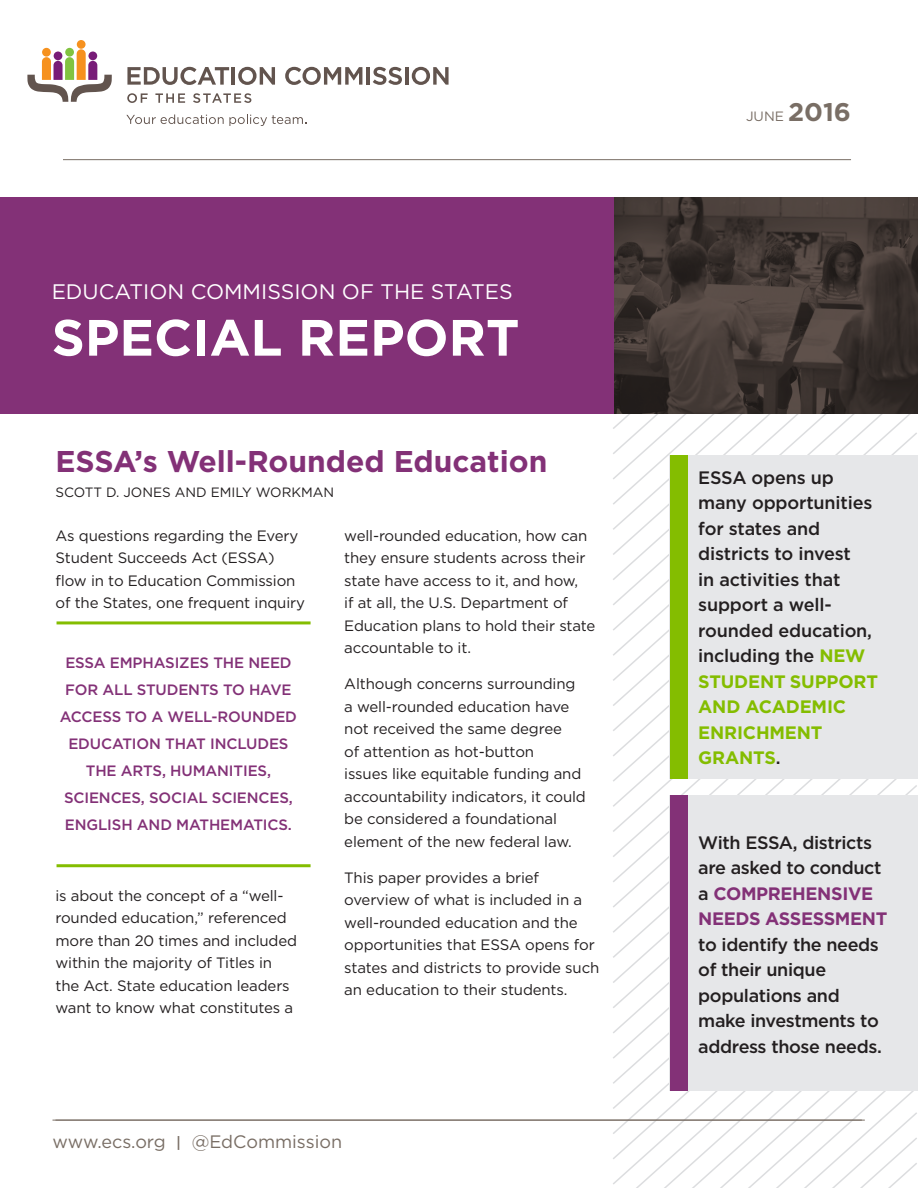
<style>
.page{position:relative;width:918px;height:1188px;background:#fff}
.page>*{position:absolute;margin:0;border:0;box-sizing:border-box;transform-origin:0 0}
.t1{font:700 51px "Gotham";color:#fff}
.Purple_title{font:700 30px "Gotham";color:#833177}
.t2{font:21px "Gotham";color:#fff}
.text_boxes{font:500 18px/25.5px "Gotham";letter-spacing:-.02em;color:#231f20}
.t3{font:18px "Gotham";color:#796e65}
.BODY_10_15{font:15px/22.5px "Gotham";letter-spacing:-.01em;color:#231f20}
.text_boxes-2{font:500 15px/27px "Gotham";letter-spacing:-.01em;color:#833177;text-align:center}
.Subtitle{font:13.5px "Gotham";color:#231f20}
.t4{font:13.5px "Gotham";color:#796e65}
.s1{font-weight:500;font-size:15px}
.s2{font-weight:700;font-size:25.5px}
.s3{font-weight:700;color:#84bd00}
.s4{font-weight:700;color:#833177}
</style>
<div class="page">
<svg style="left:613px;top:582px;width:57px;height:151px"></svg>
<svg style="left:613px;top:733px;width:305px;height:151px"></svg>
<svg style="left:613px;top:884px;width:57px;height:151px"></svg>
<svg style="left:611px;top:1035px;width:306px;height:153px"></svg>
<svg style="left:613px;top:431px;width:304px;height:25px"></svg>
<svg style="left:611px;top:160px;width:300px;height:271px"></svg>
<hr style="left:52px;top:1120px;width:810px;height:1px;background:#796e65">
<hr style="left:56px;top:1120px;width:809px;height:1px;background:#796e65">
<div style="left:77px;top:40px;width:9px;height:9px;background:#f6911e;border-radius:50%"></div>
<svg style="left:27px;top:49px;width:85px;height:53px"></svg>
<svg style="left:126px;top:114px;width:180px;height:12px"></svg>
<svg style="left:127px;top:67px;width:102px;height:18px"></svg>
<hr style="left:232px;top:67px;width:3px;height:18px;background:#62544e">
<svg style="left:238px;top:67px;width:37px;height:18px"></svg>
<svg style="left:285px;top:67px;width:77px;height:18px"></svg>
<hr style="left:367px;top:67px;width:3px;height:18px;background:#62544e">
<svg style="left:373px;top:67px;width:29px;height:18px"></svg>
<hr style="left:405px;top:67px;width:4px;height:18px;background:#62544e">
<svg style="left:412px;top:67px;width:37px;height:18px"></svg>
<svg style="left:127px;top:93px;width:21px;height:10px"></svg>
<svg style="left:155px;top:93px;width:30px;height:10px"></svg>
<svg style="left:193px;top:93px;width:58px;height:10px"></svg>
<hr style="left:63px;top:159px;width:788px;height:1px;background:#796e65">
<div style="left:0;top:197px;width:631px;height:217px;background:#833177"></div>
<div style="left:670px;top:455px;width:248px;height:324px;background:#e6e7e9"></div>
<div style="left:670px;top:796px;width:248px;height:295px;background:#e6e7e9"></div>
<div style="left:670px;top:455px;width:18px;height:324px;background:#84bd00"></div>
<div style="left:670px;top:796px;width:18px;height:295px;background:#833177"></div>
<div style="left:862px;top:143px;width:55px;height:55px;background:#fff"></div>
<img style="left:614px;top:197px;width:304px;height:217px">
<hr style="left:57px;top:621px;width:254px;height:3px;background:#84bd00">
<hr style="left:57px;top:864px;width:254px;height:3px;background:#84bd00">
<p class="t2" style="left:52px;top:279px;width:462px">EDUCATION COMMISSION OF THE STATES</p>
<p class="t1" style="left:52px;top:304px;width:469px">SPECIAL REPORT</p>
<p class="Purple_title" style="left:56px;top:441px;width:493px">ESSA’s Well-Rounded Education</p>
<p class="Subtitle" style="left:56px;top:484px;width:280px">SCOTT D. JONES AND EMILY WORKMAN</p>
<p class="BODY_10_15" style="left:56px;top:524px;width:251px">As questions regarding the Every<br>Student Succeeds Act (ESSA) flow in to Education Commission of the States, one frequent inquiry</p>
<p class="text_boxes-2" style="left:60px;top:649px;width:239px">ESSA EMPHASIZES THE NEED<br>FOR ALL STUDENTS TO HAVE<br>ACCESS TO A WELL-ROUNDED<br>EDUCATION THAT INCLUDES<br>THE ARTS, HUMANITIES,<br>SCIENCES, SOCIAL SCIENCES,<br>ENGLISH AND MATHEMATICS.</p>
<p class="BODY_10_15" style="left:56px;top:884px;width:243px">is about the concept of a “well&shy;rounded education,” referenced more than 20 times and included within the majority of Titles in the Act. State education leaders want to know what constitutes a</p>
<p class="BODY_10_15" style="left:344px;top:524px;width:253px">well-rounded education, how can they ensure students across their state have access to it, and how,<br>if at all, the U.S. Department of<br>Education plans to hold their state accountable to it.</p>
<p class="BODY_10_15" style="left:344px;top:673px;width:243px">Although concerns surrounding a well-rounded education have not received the same degree<br>of attention as hot-button<br>issues like equitable funding and accountability indicators, it could be considered a foundational element of the new federal law.</p>
<p class="BODY_10_15" style="left:344px;top:866px;width:257px">This paper provides a brief overview of what is included in a well-rounded education and the opportunities that ESSA opens for states and districts to provide such an education to their students.</p>
<p class="t3" style="left:52px;top:1131px;width:291px">www.ecs.org <span class="s1">|</span> @EdCommission</p>
<p class="t4" style="left:746px;top:108px;width:106px">JUNE <span class="s2">2016</span></p>
<p class="text_boxes" style="left:698px;top:464px;width:181px">ESSA opens up many opportunities for states and districts to invest<br>in activities that support a well&shy;rounded education, including the <span class="s3">NEW<br>STUDENT SUPPORT<br>AND ACADEMIC<br>ENRICHMENT<br>GRANTS</span>.</p>
<p class="text_boxes" style="left:698px;top:829px;width:191px">With ESSA, districts are asked to conduct a <span class="s4">COMPREHENSIVE<br>NEEDS ASSESSMENT </span>to identify the needs of their unique populations and make investments to address those needs.</p>
</div>
